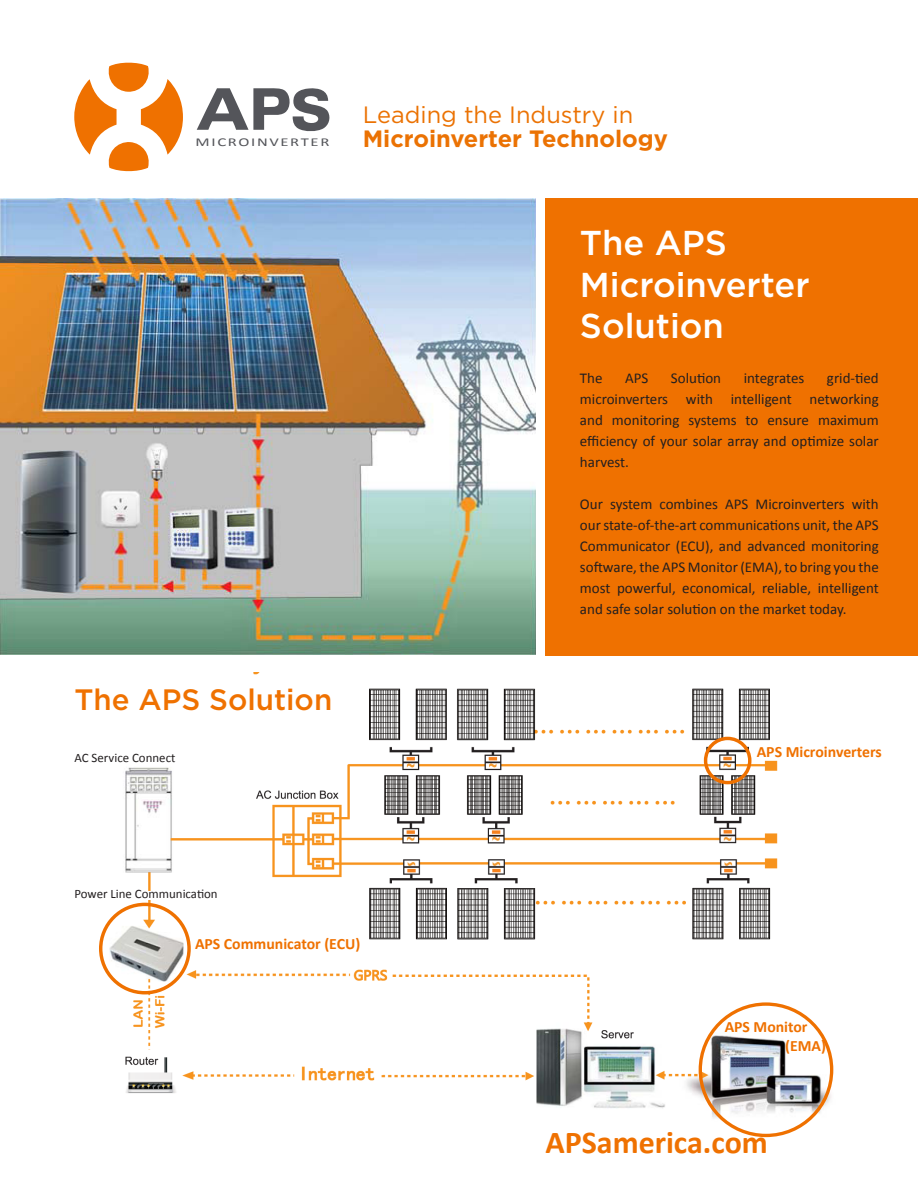
<style>
.page{position:relative;width:918px;height:1188px;background:#fff}
.page>*{position:absolute;margin:0;border:0;box-sizing:border-box;transform-origin:0 0}
.t1{font:500 34.5px "Gotham";color:#fff}
.t2{font:700 31.95px "Calibri";color:#ef7100}
.t3{font:500 29.55px "Gotham";color:#ef7100}
.t4{font:700 23.55px "Gotham";color:#eb7203}
.t5{font:23.55px "Gotham";color:#eb7203}
.t6{font:700 15.75px "Calibri";color:#ef7100}
.t7{font:15px/21px "Calibri";color:#231f20;text-align:justify}
.t8{font:12.9px "Calibri";color:#231f20}
.t9{font:12px "Calibri";letter-spacing:.1em;color:#54555a;scale:1.38 1}
</style>
<div class="page">
<img style="left:99px;top:672px;width:735px;height:450px">
<div style="left:545px;top:198px;width:373px;height:457px;background:#ef7100"></div>
<img style="left:0;top:198px;width:536px;height:456px">
<div style="left:64px;top:738px;width:116px;height:28px;background:#fff"></div>
<div style="left:161px;top:903px;width:117px;height:28px;background:#fff"></div>
<div style="left:109px;top:891px;width:116px;height:9px;background:#fff"></div>
<div style="left:751px;top:1003px;width:117px;height:28px;background:#fff"></div>
<div style="left:99px;top:903px;width:92px;height:91px;border:3px solid #ef7100;border-radius:50%"></div>
<div style="left:699px;top:1002px;width:134px;height:135px;border:3px solid #ef7100;border-radius:50%"></div>
<div style="left:704px;top:737px;width:47px;height:47px;border:3px solid #ef7100;border-radius:50%"></div>
<svg style="left:74px;top:62px;width:109px;height:110px"></svg>
<svg style="left:197px;top:88px;width:133px;height:44px"></svg>
<p class="t9" style="left:196px;top:135px;width:98px">MICROINVERTER</p>
<p class="t3" style="left:75px;top:683px;width:259px">The APS Solution</p>
<p class="t8" style="left:75px;top:749px;width:102px">AC Service Connect</p>
<p class="t5" style="left:363px;top:101px;width:272px">Leading the Industry in</p>
<p class="t4" style="left:363px;top:125px;width:307px">Microinverter Technology</p>
<p class="t1" style="left:580px;top:223px;width:149px">The APS</p>
<p class="t1" style="left:580px;top:265px;width:231px">Microinverter</p>
<p class="t1" style="left:580px;top:306px;width:146px">Solution</p>
<p class="t7" style="left:580px;top:368px;width:24px">The</p>
<p class="t7" style="left:625px;top:368px;width:25px">APS</p>
<p class="t7" style="left:671px;top:368px;width:52px">Solution</p>
<p class="t7" style="left:744px;top:368px;width:62px">integrates</p>
<p class="t7" style="left:580px;top:368px;width:300px;text-indent:247px">grid-tied microinverters with intelligent networking and monitoring systems to ensure maximum efficiency of your solar array and optimize solar harvest.</p>
<p class="t7" style="left:580px;top:494px;width:300px">Our system combines APS Microinverters with our state-of-the-art communications unit, the APS Communicator (ECU), and advanced monitoring software, the APS Monitor (EMA), to bring you the most powerful, economical, reliable, intelligent and safe solar solution on the market today.</p>
<p class="t6" style="left:757px;top:742px;width:127px">APS Microinverters</p>
<p class="t8" style="left:75px;top:886px;width:145px">Power Line Communication</p>
<p class="t6" style="left:195px;top:934px;width:167px">APS Communicator (ECU)</p>
<p class="t6" style="left:725px;top:1017px;width:84px">APS Monitor</p>
<p class="t6" style="left:785px;top:1035px;width:42px">(EMA)</p>
<p class="t2" style="left:545px;top:1122px;width:224px">APSamerica.com</p>
</div>
